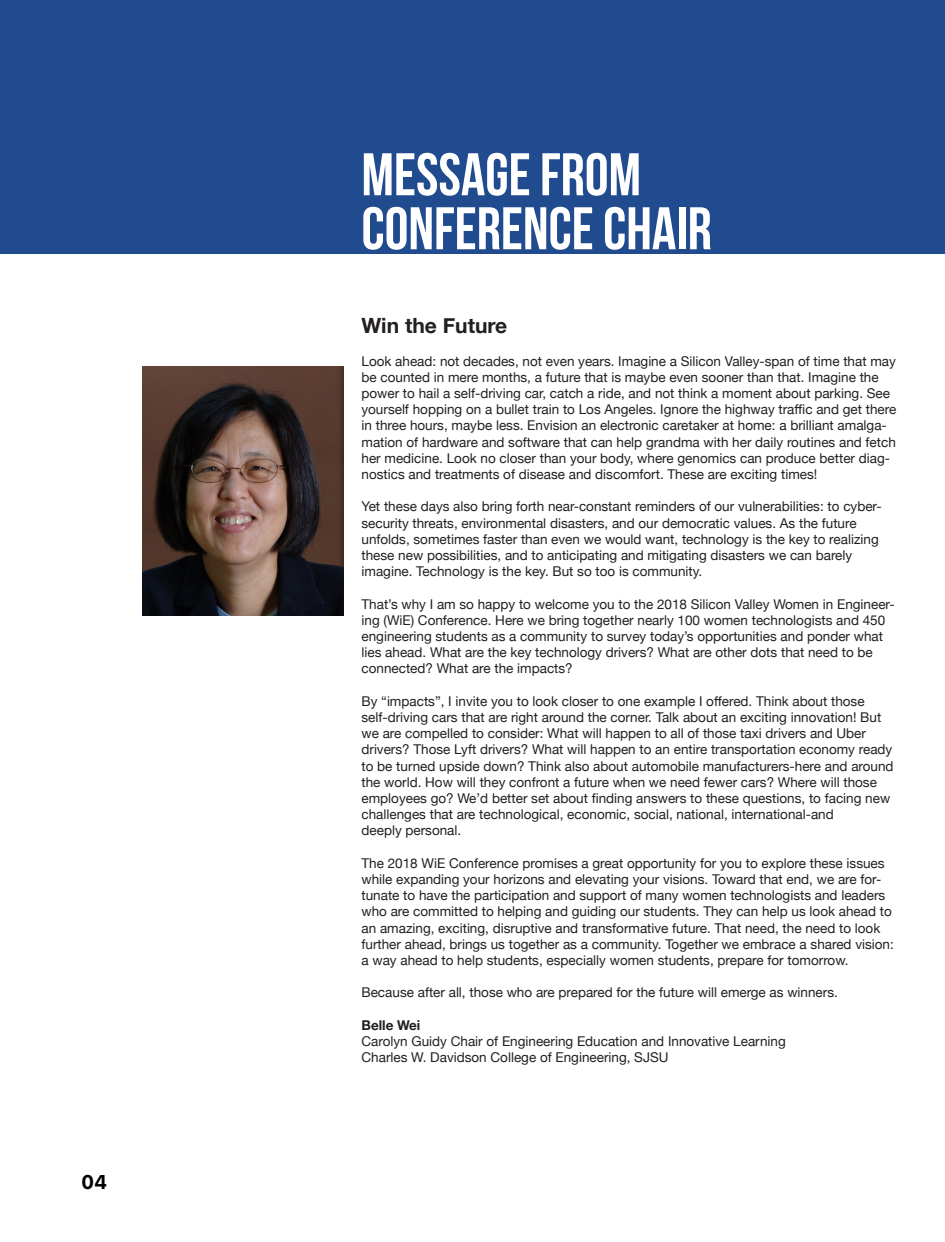
<style>
.page{position:relative;width:945px;height:1242px;background:#fff}
.page>*{position:absolute;margin:0;border:0;box-sizing:border-box;transform-origin:0 0}
.t1{font:60px "Bebas Neue";color:#fff}
.t2{font:700 21px "Helvetica Neue";color:#231f20}
.t3{font:700 21px "San Francisco Text";color:#000}
.t4{font:13.5px/16.2px "Helvetica Neue";color:#231f20}
.t5{font:700 13.5px "Helvetica Neue";color:#231f20}
</style>
<div class="page">
<div style="left:0;top:0;width:945px;height:254px;background:#214b8f"></div>
<img style="left:143px;top:367px;width:200px;height:249px">
<p class="t1" style="left:362px;top:142px;width:281px">MESSAGE FROM</p>
<p class="t1" style="left:362px;top:196px;width:352px">CONFERENCE CHAIR</p>
<p class="t1" style="left:134px;top:198px;width:453px">CONFERENCE COMMITTEE</p>
<p class="t2" style="left:362px;top:309px;width:147px">Win the Future</p>
<p class="t4" style="left:362px;top:353px;width:536px">Look ahead: not decades, not even years. Imagine a Silicon Valley-span of time that may be counted in mere months, a future that is maybe even sooner than that. Imagine the power to hail a self-driving car, catch a ride, and not think a moment about parking. See yourself hopping on a bullet train to Los Angeles. Ignore the highway traffic and get there in three hours, maybe less. Envision an electronic caretaker at home: a brilliant amalga&shy;mation of hardware and software that can help grandma with her daily routines and fetch her medicine. Look no closer than your body, where genomics can produce better diag&shy;nostics and treatments of disease and discomfort. These are exciting times!</p>
<p class="t4" style="left:362px;top:499px;width:522px">Yet these days also bring forth near-constant reminders of our vulnerabilities: to cyber&shy;security threats, environmental disasters, and our democratic values. As the future unfolds, sometimes faster than even we would want, technology is the key to realizing these new possibilities, and to anticipating and mitigating disasters we can barely imagine. Technology is the key. But so too is community.</p>
<p class="t4" style="left:362px;top:596px;width:535px">That’s why I am so happy to welcome you to the 2018 Silicon Valley Women in Engineer&shy;ing (WiE) Conference. Here we bring together nearly 100 women technologists and 450 engineering students as a community to survey today’s opportunities and ponder what lies ahead. What are the key technology drivers? What are other dots that need to be connected? What are the impacts?</p>
<p class="t4" style="left:362px;top:694px;width:534px">By “impacts”, I invite you to look closer to one example I offered. Think about those self-driving cars that are right around the corner. Talk about an exciting innovation! But we are compelled to consider: What will happen to all of those taxi drivers and Uber drivers? Those Lyft drivers? What will happen to an entire transportation economy ready to be turned upside down? Think also about automobile manufacturers-here and around the world. How will they confront a future when we need fewer cars? Where will those employees go? We’d better set about finding answers to these questions, to facing new challenges that are technological, economic, social, national, international-and<br>deeply personal.</p>
<p class="t4" style="left:362px;top:856px;width:534px">The 2018 WiE Conference promises a great opportunity for you to explore these issues while expanding your horizons and elevating your visions. Toward that end, we are for&shy;tunate to have the participation and support of many women technologists and leaders who are committed to helping and guiding our students. They can help us look ahead to an amazing, exciting, disruptive and transformative future. That need, the need to look further ahead, brings us together as a community. Together we embrace a shared vision: a way ahead to help students, especially women students, prepare for tomorrow.</p>
<p class="t4" style="left:362px;top:985px;width:478px">Because after all, those who are prepared for the future will emerge as winners.</p>
<p class="t5" style="left:362px;top:1014px;width:60px">Belle Wei</p>
<p class="t4" style="left:362px;top:1034px;width:426px">Carolyn Guidy Chair of Engineering Education and Innovative Learning</p>
<p class="t4" style="left:362px;top:1050px;width:309px">Charles W. Davidson College of Engineering, SJSU</p>
<h2 class="t3" style="left:81px;top:1169px;width:28px">04</h2>
</div>
